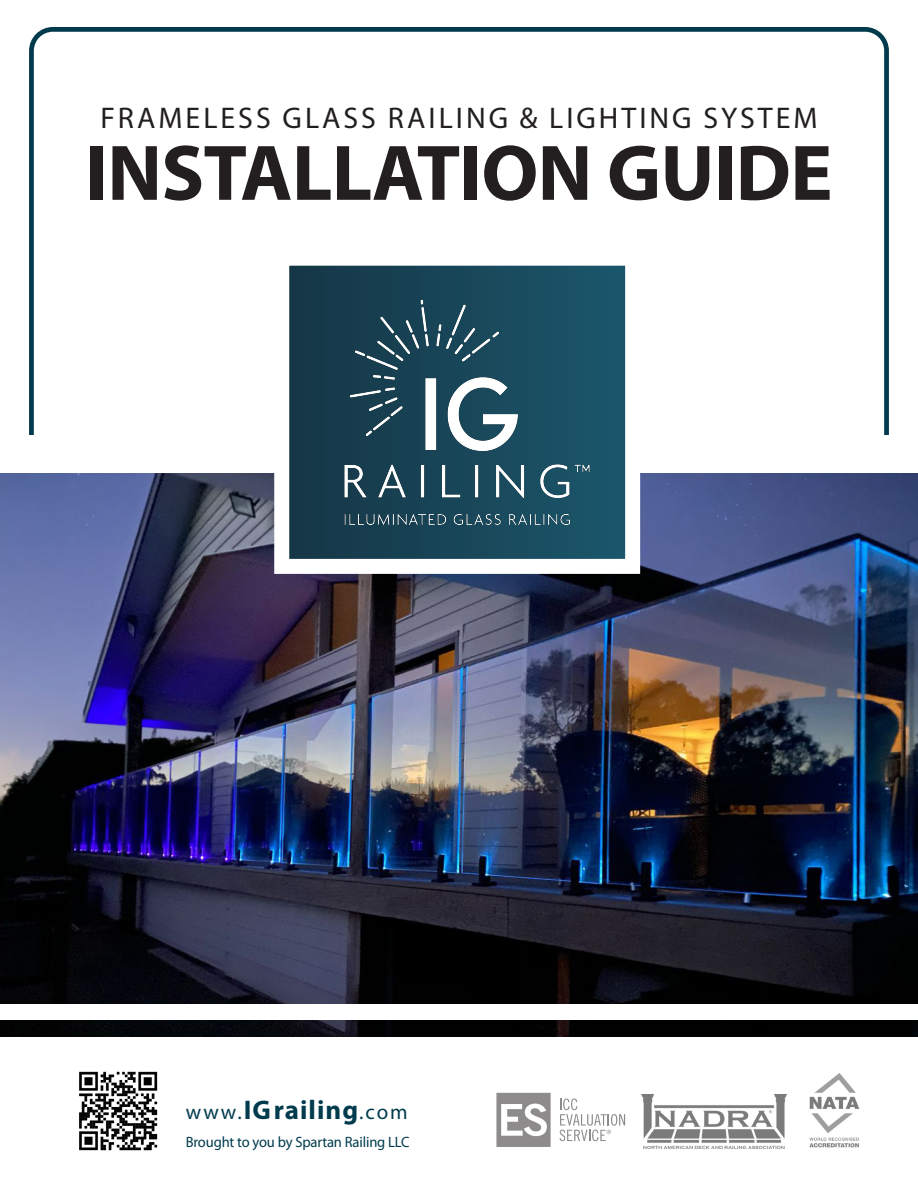
<style>
.page{position:relative;width:918px;height:1188px;background:#fff}
.page>*{position:absolute;margin:0;border:0;box-sizing:border-box;transform-origin:0 0}
.t1{font:700 79.5px "Myriad Pro";letter-spacing:-.01em;color:#231f20}
.t2{font:30px "Myriad Pro";letter-spacing:.1em;color:#231f20}
.t3{font:700 27px "Myriad Pro";letter-spacing:.04em;color:#003b4d}
.t4{font:15px "Myriad Pro";letter-spacing:-.01em;color:#003b4d}
.s1{font-weight:400;font-size:21px}
</style>
<div class="page">
<img style="left:0;top:474px;width:918px;height:562px">
<svg style="left:267px;top:265px;width:381px;height:316px"></svg>
<img style="left:345px;top:300px;width:245px;height:224px">
<img style="left:809px;top:1073px;width:51px;height:75px">
<img style="left:642px;top:1094px;width:145px;height:54px">
<svg style="left:496px;top:1093px;width:55px;height:54px"></svg>
<svg style="left:560px;top:1099px;width:65px;height:42px"></svg>
<img style="left:79px;top:1071px;width:79px;height:80px">
<div style="left:0;top:1004px;width:918px;height:16px;background:#fff"></div>
<p class="t2" style="left:100px;top:101px;width:719px">FRAMELESS GLASS RAILING &amp; LIGHTING SYSTEM</p>
<p class="t1" style="left:85px;top:128px;width:749px">INSTALLATION GUIDE</p>
<p class="t3" style="left:186px;top:1095px;width:223px"><span class="s1">www.</span>IGrailing<span class="s1">.com</span></p>
<p class="t4" style="left:186px;top:1134px;width:225px">Brought to you by Spartan Railing LLC</p>
</div>
